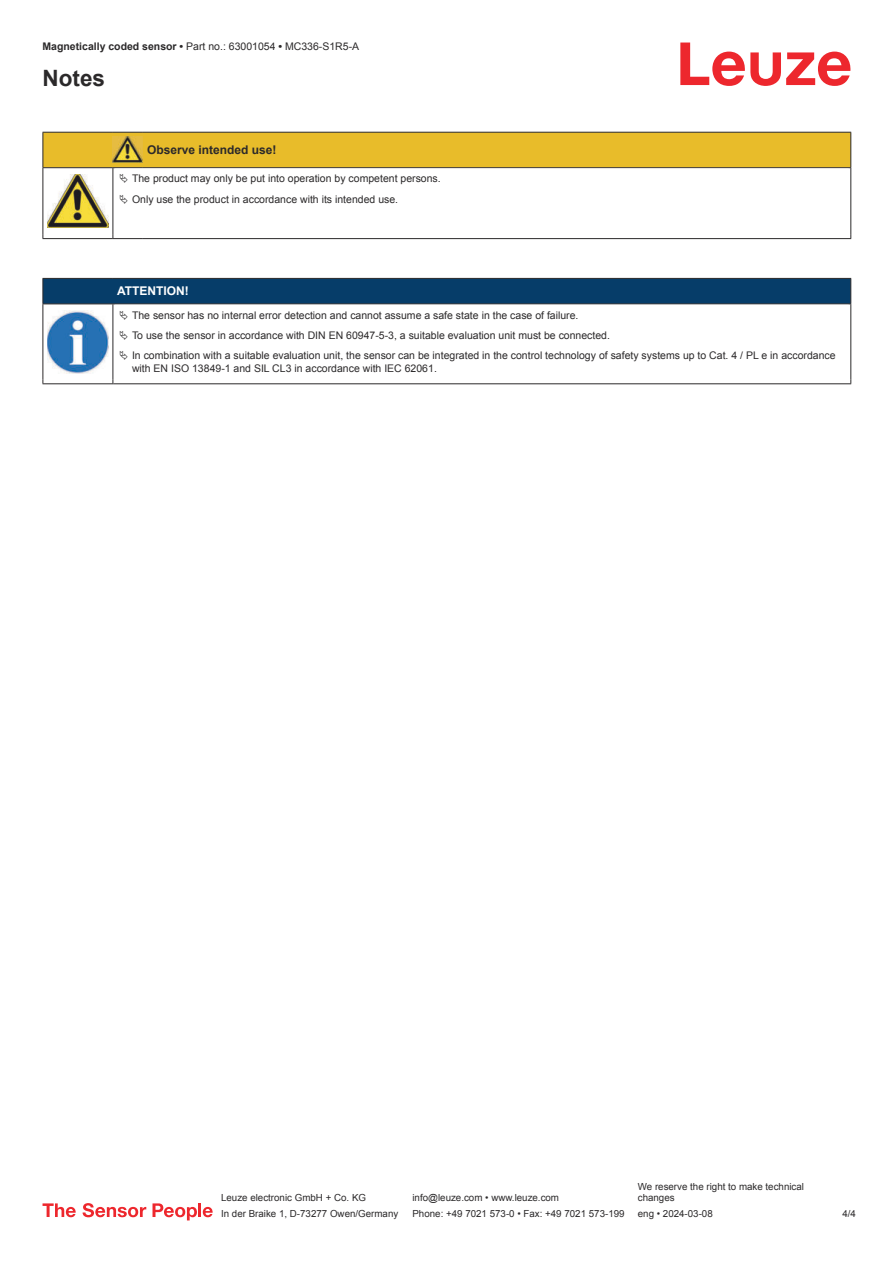
<style>
.page{position:relative;width:893px;height:1263px;background:#fff}
.page>*{position:absolute;margin:0;border:0;box-sizing:border-box;transform-origin:0 0}
.t1{font:700 22.5px "Arial";color:#2b292a}
.t2{font:700 12px "Arial";color:#2b292a}
.t3{font:700 12px "Arial";color:#fff}
.t4{font:10.5px/20.2px "Arial";color:#2b292a}
.t5{font:9.75px/11.7px "Arial";color:#2b292a}
.s1{font-weight:700}
</style>
<div class="page">
<svg style="left:680px;top:43px;width:170px;height:43px"></svg>
<svg style="left:43px;top:1203px;width:33px;height:14px"></svg>
<svg style="left:83px;top:1203px;width:63px;height:14px"></svg>
<svg style="left:153px;top:1203px;width:44px;height:17px"></svg>
<hr style="left:198px;top:1203px;width:3px;height:14px;background:#ed272d">
<svg style="left:203px;top:1207px;width:10px;height:10px"></svg>
<hr style="left:43px;top:168px;width:1px;height:66px;background:#2b292a">
<hr style="left:113px;top:168px;width:1px;height:66px;background:#2b292a">
<hr style="left:850px;top:168px;width:1px;height:66px;background:#2b292a">
<hr style="left:43px;top:238px;width:70px;height:1px;background:#2b292a">
<hr style="left:113px;top:238px;width:30px;height:1px;background:#2b292a">
<hr style="left:143px;top:238px;width:708px;height:1px;background:#2b292a">
<img style="left:47px;top:209px;width:61px;height:19px">
<hr style="left:43px;top:304px;width:70px;height:1px;background:#2b292a">
<svg style="left:43px;top:278px;width:808px;height:26px;background:#093c65"></svg>
<hr style="left:113px;top:304px;width:738px;height:1px;background:#2b292a">
<hr style="left:43px;top:304px;width:1px;height:75px;background:#2b292a">
<hr style="left:113px;top:304px;width:1px;height:75px;background:#2b292a">
<hr style="left:850px;top:304px;width:1px;height:75px;background:#2b292a">
<hr style="left:43px;top:383px;width:70px;height:1px;background:#2b292a">
<hr style="left:113px;top:383px;width:738px;height:1px;background:#2b292a">
<img style="left:47px;top:310px;width:61px;height:63px">
<svg style="left:43px;top:132px;width:808px;height:77px"></svg>
<p class="t4" style="left:43px;top:37px;width:318px"><span class="s1">Magnetically coded sensor •</span> Part no.: 63001054 <span class="s1">•</span> MC336-S1R5-A</p>
<h1 class="t1" style="left:43px;top:70px;width:64px">Notes</h1>
<p class="t2" style="left:147px;top:145px;width:131px">Observe intended use!</p>
<p class="t4" style="left:132px;top:170px;width:310px">The product may only be put into operation by competent persons.<br>Only use the product in accordance with its intended use.</p>
<p class="t3" style="left:117px;top:287px;width:73px">ATTENTION!</p>
<p class="t4" style="left:132px;top:306px;width:705px">The sensor has no internal error detection and cannot assume a safe state in the case of failure.<br>To use the sensor in accordance with DIN EN 60947-5-3, a suitable evaluation unit must be connected.<br>In combination with a suitable evaluation unit, the sensor can be integrated in the control technology of safety systems up to Cat. 4 / PL e in accordance</p>
<p class="t4" style="left:132px;top:359px;width:306px">with EN ISO 13849-1 and SIL CL3 in accordance with IEC 62061.</p>
<p class="t5" style="left:221px;top:1193px;width:146px">Leuze electronic GmbH + Co. KG</p>
<p class="t5" style="left:412px;top:1193px;width:148px">info@leuze.com • www.leuze.com</p>
<p class="t5" style="left:638px;top:1181px;width:168px">We reserve the right to make technical changes</p>
<p class="t5" style="left:221px;top:1209px;width:179px">In der Braike 1, D-73277 Owen/Germany</p>
<p class="t5" style="left:412px;top:1209px;width:214px">Phone: +49 7021 573-0 • Fax: +49 7021 573-199</p>
<p class="t5" style="left:638px;top:1209px;width:76px">eng • 2024-03-08</p>
<p class="t5" style="left:842px;top:1209px;width:15px">4 /4</p>
</div>
